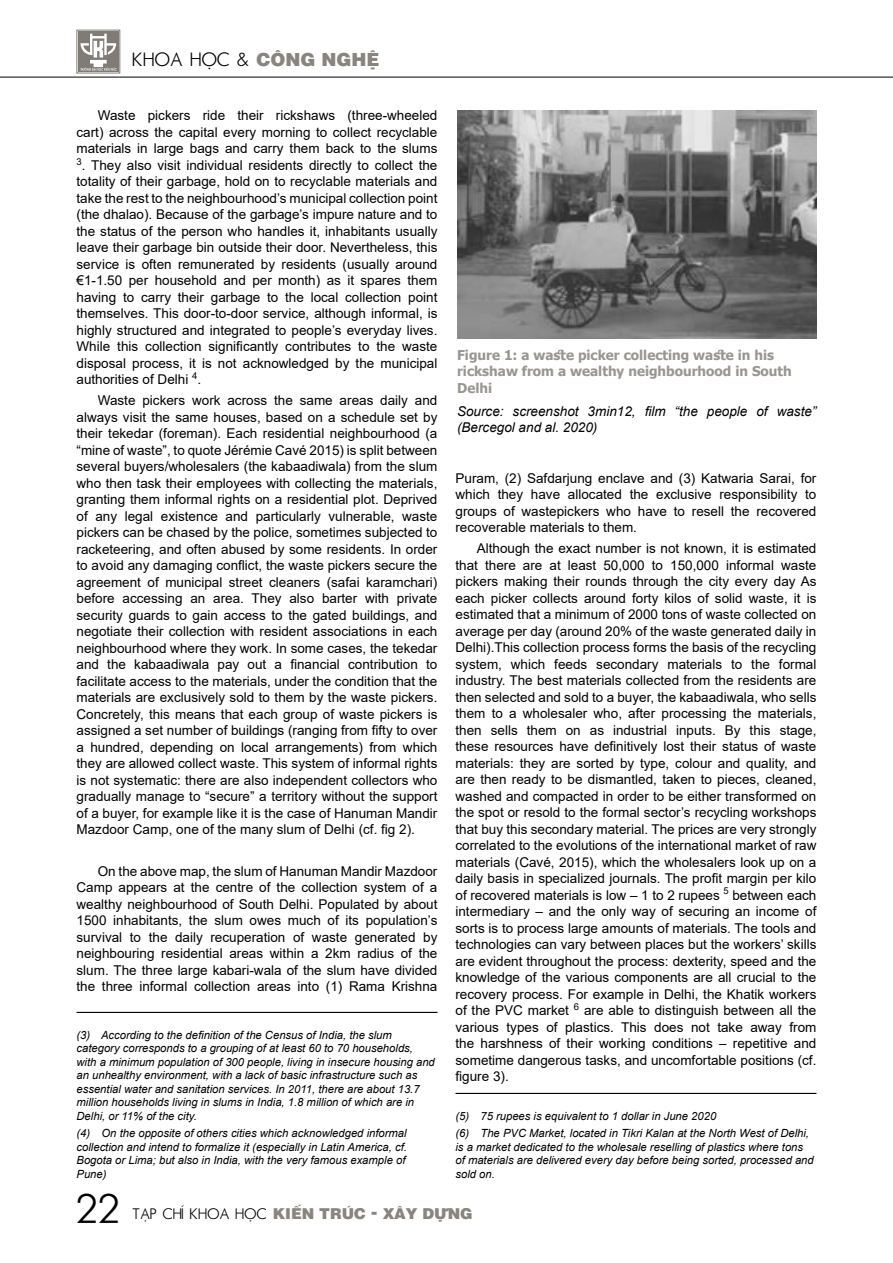
<style>
.page{position:relative;width:893px;height:1263px;background:#fff}
.page>*{position:absolute;margin:0;border:0;box-sizing:border-box;transform-origin:0 0}
.t1{font:39px "Vn Futura";color:#000}
.t2{font:18px "Vn Futura";color:#000}
.t3{font:900 15px "Vn Switz";color:#89847e}
.t4{font:13.5px/16.5px "Arial";color:#000;text-align:justify}
.t5{font:700 13.5px/16.5px "Tahoma";color:#999691}
.t6{font:italic 13.5px/16.5px "Arial";color:#000}
.t7{font:italic 11.25px/13.5px "Arial";color:#000}
.s1{font-family:"Vn Switz";font-weight:900;color:#89847e}
.s2{font-family:"Vn Futura";font-weight:400;font-size:14.25px;color:#000}
</style>
<div class="page">
<div style="left:77px;top:30px;width:43px;height:43px;border:1px solid #817b75"></div>
<div style="left:78px;top:31px;width:41px;height:41px;background:#817b75"></div>
<svg style="left:80px;top:34px;width:37px;height:37px"></svg>
<hr style="left:0;top:77px;width:893px;height:1px;background:#000">
<hr style="left:77px;top:1012px;width:360px;height:1px;background:#000">
<hr style="left:455px;top:1093px;width:361px;height:1px;background:#000">
<img style="left:457px;top:111px;width:359px;height:228px">
<h2 class="t2" style="left:133px;top:46px;width:248px">KHOA H“C &amp; <span class="s1">C«NG NGHª</span></h2>
<p class="t4" style="left:77px;top:107px;width:362px;text-indent:21px">Waste pickers ride their rickshaws (three-wheeled cart) across the capital every morning to collect recyclable materials in large bags and carry them back to the slums</p>
<p class="t4" style="left:77px;top:157px;width:362px"><sup>3</sup>. They also visit individual residents directly to collect the totality of their garbage, hold on to recyclable materials and take the rest to the neighbourhood’s municipal collection point (the dhalao). Because of the garbage’s impure nature and to the status of the person who handles it, inhabitants usually leave their garbage bin outside their door. Nevertheless, this service is often remunerated by residents (usually around €1-1.50 per household and per month) as it spares them having to carry their garbage to the local collection point themselves. This door-to-door service, although informal, is highly structured and integrated to people’s everyday lives.<br>While this collection significantly contributes to the waste disposal process, it is not acknowledged by the municipal authorities of Delhi <sup>4</sup>.</p>
<p class="t4" style="left:77px;top:392px;width:362px;text-indent:21px">Waste pickers work across the same areas daily and always visit the same houses, based on a schedule set by their tekedar (foreman). Each residential neighbourhood (a “mine of waste”, to quote Jérémie Cavé 2015) is split between several buyers/wholesalers (the kabaadiwala) from the slum who then task their employees with collecting the materials, granting them informal rights on a residential plot. Deprived of any legal existence and particularly vulnerable, waste pickers can be chased by the police, sometimes subjected to racketeering, and often abused by some residents. In order to avoid any damaging conflict, the waste pickers secure the agreement of municipal street cleaners (safai karamchari) before accessing an area. They also barter with private security guards to gain access to the gated buildings, and negotiate their collection with resident associations in each neighbourhood where they work. In some cases, the tekedar and the kabaadiwala pay out a financial contribution to facilitate access to the materials, under the condition that the materials are exclusively sold to them by the waste pickers.<br>Concretely, this means that each group of waste pickers is assigned a set number of buildings (ranging from fifty to over a hundred, depending on local arrangements) from which they are allowed collect waste. This system of informal rights is not systematic: there are also independent collectors who gradually manage to “secure” a territory without the support of a buyer, for example like it is the case of Hanuman Mandir Mazdoor Camp, one of the many slum of Delhi (cf. fig 2).</p>
<p class="t4" style="left:77px;top:862px;width:362px;text-indent:21px">On the above map, the slum of Hanuman Mandir Mazdoor Camp appears at the centre of the collection system of a wealthy neighbourhood of South Delhi. Populated by about 1500 inhabitants, the slum owes much of its population’s survival to the daily recuperation of waste generated by neighbouring residential areas within a 2km radius of the slum. The three large kabari-wala of the slum have divided the three informal collection areas into (1) Rama Krishna</p>
<p class="t7" style="left:77px;top:1028px;width:360px">(3) According to the definition of the Census of India, the slum category corresponds to a grouping of at least 60 to 70 households, with a minimum population of 300 people, living in insecure housing and an unhealthy environment, with a lack of basic infrastructure such as essential water and sanitation services. In 2011, there are about 13.7 million households living in slums in India, 1.8 million of which are in Delhi, or 11% of the city.</p>
<p class="t7" style="left:77px;top:1127px;width:332px">(4) On the opposite of others cities which acknowledged informal collection and intend to formalize it (especially in Latin America, cf.<br>Bogota or Lima; but also in India, with the very famous example of Pune)</p>
<p class="t5" style="left:457px;top:347px;width:336px">Figure 1: a waste picker collecting waste in his rickshaw from a wealthy neighbourhood in South<br>Delhi</p>
<p class="t6" style="left:457px;top:403px;width:361px">Source: screenshot 3min12, film “the people of waste” (Bercegol and al. 2020)</p>
<p class="t4" style="left:455px;top:470px;width:362px">Puram, (2) Safdarjung enclave and (3) Katwaria Sarai, for which they have allocated the exclusive responsibility to groups of wastepickers who have to resell the recovered recoverable materials to them.</p>
<p class="t4" style="left:455px;top:540px;width:362px;text-indent:21px">Although the exact number is not known, it is estimated that there are at least 50,000 to 150,000 informal waste pickers making their rounds through the city every day As each picker collects around forty kilos of solid waste, it is estimated that a minimum of 2000 tons of waste collected on average per day (around 20% of the waste generated daily in Delhi).This collection process forms the basis of the recycling system, which feeds secondary materials to the formal industry. The best materials collected from the residents are then selected and sold to a buyer, the kabaadiwala, who sells them to a wholesaler who, after processing the materials, then sells them on as industrial inputs. By this stage, these resources have definitively lost their status of waste materials: they are sorted by type, colour and quality, and are then ready to be dismantled, taken to pieces, cleaned, washed and compacted in order to be either transformed on the spot or resold to the formal sector’s recycling workshops that buy this secondary material. The prices are very strongly correlated to the evolutions of the international market of raw materials (Cavé, 2015), which the wholesalers look up on a daily basis in specialized journals. The profit margin per kilo of recovered materials is low – 1 to 2 rupees <sup>5</sup> between each intermediary – and the only way of securing an income of sorts is to process large amounts of materials. The tools and technologies can vary between places but the workers’ skills are evident throughout the process: dexterity, speed and the knowledge of the various components are all crucial to the recovery process. For example in Delhi, the Khatik workers of the PVC market <sup>6</sup> are able to distinguish between all the various types of plastics. This does not take away from the harshness of their working conditions – repetitive and sometime dangerous tasks, and uncomfortable positions (cf. figure 3).</p>
<p class="t7" style="left:455px;top:1107px;width:355px;line-height:17.7px">(5) 75 rupees is equivalent to 1 dollar in June 2020<br>(6) The PVC Market, located in Tikri Kalan at the North West of Delhi,</p>
<p class="t7" style="left:455px;top:1140px;width:360px">is a market dedicated to the wholesale reselling of plastics where tons of materials are delivered every day before being sorted, processed and sold on.</p>
<h1 class="t1" style="left:77px;top:1178px;width:46px">22</h1>
<p class="t3" style="left:133px;top:1202px;width:341px"><span class="s2">T„P CHŠ KHOA H“C</span> KI¦N TR”C - XŸY D¼NG</p>
</div>
